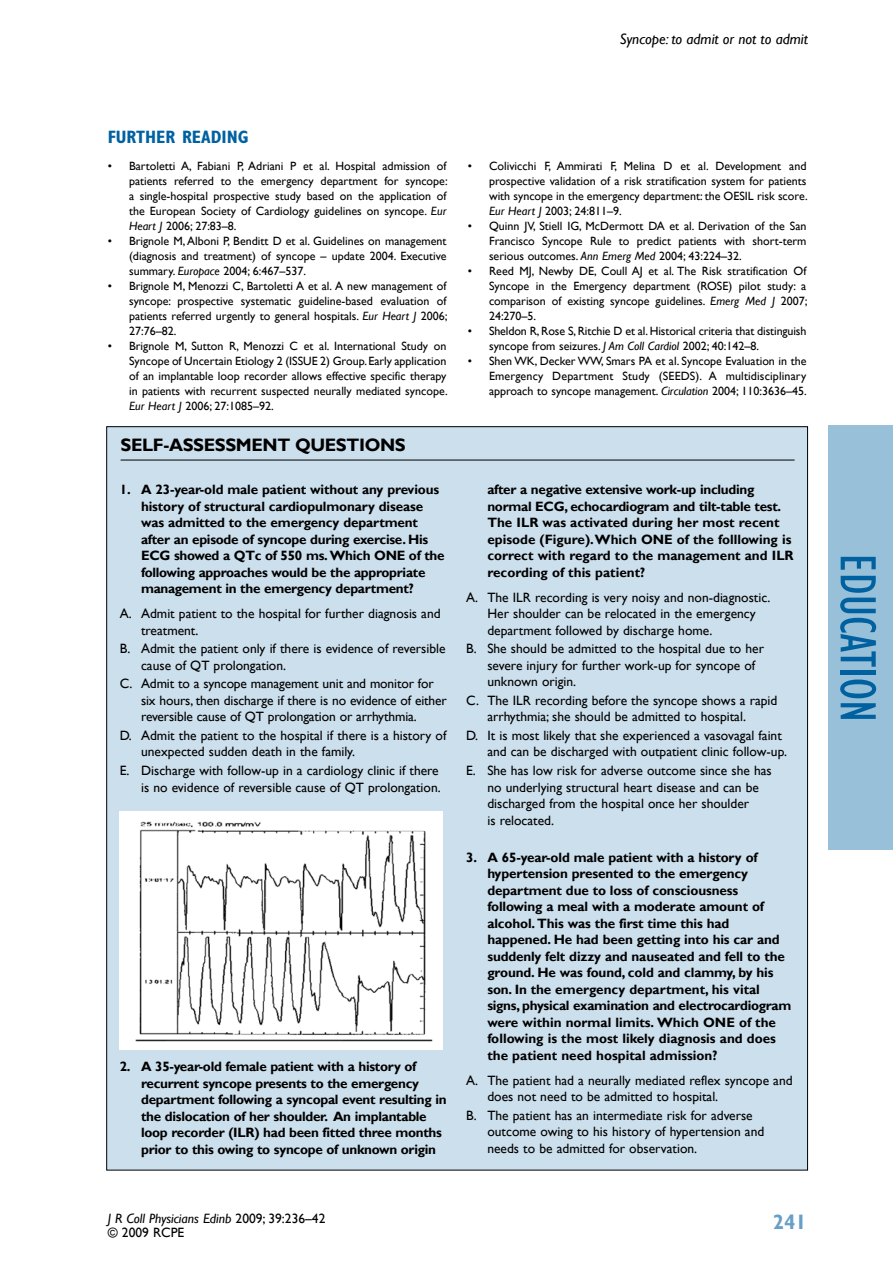
<style>
.page{position:relative;width:893px;height:1263px;background:#fff}
.page>*{position:absolute;margin:0;border:0;box-sizing:border-box;transform-origin:0 0}
.t1{font:condensed 52.5px "Gill Sans";color:#0061a1}
.t2{font:700 condensed 21px "Gill Sans";color:#66a0c7}
.t3{font:700 18px "Gill Sans";letter-spacing:-.02em;color:#000}
.t4{font:700 condensed 18px "Gill Sans";color:#0061a1}
.t5{font:italic 15px "Gill Sans";color:#000}
.t6{font:13.5px/16.5px "Gill Sans";color:#000}
.t7{font:700 13.5px/16.5px "Gill Sans";letter-spacing:-.01em;color:#000}
.t8{font:12px/15px "Gill Sans";color:#000;text-align:justify}
.s1{font-style:italic}
</style>
<div class="page">
<div style="left:829px;top:425px;width:64px;height:425px;background:#99c0d9"></div>
<div style="left:107px;top:427px;width:700px;height:743px;background:#ccdfec"></div>
<img style="left:120px;top:811px;width:322px;height:238px">
<hr style="left:121px;top:460px;width:674px;height:1px;background:#000">
<p class="t5" style="left:620px;top:31px;width:190px">Syncope: to admit or not to admit</p>
<h3 class="t4" style="left:108px;top:126px;width:142px">FURTHER READING</h3>
<p class="t8" style="left:129px;top:158px;width:320px;text-indent:-21px">• Bartoletti A, Fabiani P, Adriani P et al. Hospital admission of patients referred to the emergency department for syncope: a single-hospital prospective study based on the application of the European Society of Cardiology guidelines on syncope. <span class="s1">Eur Heart J</span> 2006; 27:83–8.</p>
<p class="t8" style="left:129px;top:233px;width:319px;text-indent:-21px">• Brignole M,Alboni P, Benditt D et al. Guidelines on management (diagnosis and treatment) of syncope – update 2004. Executive summary. <span class="s1">Europace</span> 2004; 6:467–537.</p>
<p class="t8" style="left:129px;top:278px;width:320px;text-indent:-21px">• Brignole M, Menozzi C, Bartoletti A et al. A new management of syncope: prospective systematic guideline-based evaluation of patients referred urgently to general hospitals. <span class="s1">Eur Heart J</span> 2006; 27:76–82.</p>
<p class="t8" style="left:129px;top:338px;width:320px;text-indent:-21px">• Brignole M, Sutton R, Menozzi C et al. International Study on Syncope of Uncertain Etiology 2 (ISSUE 2) Group. Early application of an implantable loop recorder allows effective specific therapy in patients with recurrent suspected neurally mediated syncope.<br><span class="s1">Eur Heart J</span> 2006; 27:1085–92.</p>
<h3 class="t3" style="left:121px;top:434px;width:238px">SELF-ASSESSMENT QUESTIO</h3>
<h3 class="t3" style="left:380px;top:434px;width:27px">NS</h3>
<p class="t7" style="left:141px;top:482px;width:305px;text-indent:-21px">1. A 23-year-old male patient without any previous history of structural cardiopulmonary disease was admitted to the emergency department after an episode of syncope during exercise. His ECG showed a QTc of 550 ms. Which ONE of the following approaches would be the appropriate management in the emergency department?</p>
<p class="t6" style="left:141px;top:605px;width:301px;text-indent:-21px">A. Admit patient to the hospital for further diagnosis and treatment.</p>
<p class="t6" style="left:141px;top:641px;width:306px;text-indent:-21px">B. Admit the patient only if there is evidence of reversible cause of QT prolongation.</p>
<p class="t6" style="left:141px;top:676px;width:307px;text-indent:-21px">C. Admit to a syncope management unit and monitor for six hours, then discharge if there is no evidence of either reversible cause of QT prolongation or arrhythmia.</p>
<p class="t6" style="left:141px;top:727px;width:307px;text-indent:-21px">D. Admit the patient to the hospital if there is a history of unexpected sudden death in the family.</p>
<p class="t6" style="left:120px;top:762px;width:322px;text-align:right">E. Discharge with follow-up in a cardiology clinic if there is no evidence of reversible cause of QT prolongation.</p>
<p class="t7" style="left:141px;top:1059px;width:307px;text-indent:-21px">2. A 35-year-old female patient with a history of recurrent syncope presents to the emergency department following a syncopal event resulting in the dislocation of her shoulder. An implantable loop recorder (ILR) had been fitted three months prior to this owing to syncope of unknown origin</p>
<p class="t8" style="left:489px;top:158px;width:320px;text-indent:-21px">• Colivicchi F, Ammirati F, Melina D et al. Development and prospective validation of a risk stratification system for patients with syncope in the emergency department: the OESIL risk score.<br><span class="s1">Eur Heart J</span> 2003; 24:811–9.</p>
<p class="t8" style="left:489px;top:218px;width:319px;text-indent:-21px">• Quinn JV, Stiell IG, McDermott DA et al. Derivation of the San Francisco Syncope Rule to predict patients with short-term serious outcomes. <span class="s1">Ann Emerg Med</span> 2004; 43:224–32.</p>
<p class="t8" style="left:489px;top:263px;width:320px;text-indent:-21px">• Reed MJ, Newby DE, Coull AJ et al. The Risk stratification Of Syncope in the Emergency department (ROSE) pilot study: a comparison of existing syncope guidelines. <span class="s1">Emerg Med J</span> 2007; 24:270–5.</p>
<p class="t8" style="left:489px;top:323px;width:319px;text-indent:-21px">• Sheldon R,Rose S,Ritchie D et al.Historical criteria that distinguish syncope from seizures. <span class="s1">J Am Coll Cardiol</span> 2002; 40:142–8.</p>
<p class="t8" style="left:489px;top:353px;width:319px;text-indent:-21px">• Shen WK, Decker WW, Smars PA et al. Syncope Evaluation in the Emergency Department Study (SEEDS). A multidisciplinary approach to syncope management. <span class="s1">Circulation</span> 2004; 110:3636–45.</p>
<p class="t7" style="left:487px;top:482px;width:308px">after a negative extensive work-up including normal ECG, echocardiogram and tilt-table test.<br>The ILR was activated during her most recent episode (Figure). Which ONE of the folllowing is correct with regard to the management and ILR recording of this patient?</p>
<p class="t6" style="left:487px;top:589px;width:285px;text-indent:-21px">A. The ILR recording is very noisy and non-diagnostic.<br>Her shoulder can be relocated in the emergency department followed by discharge home.</p>
<p class="t6" style="left:487px;top:641px;width:278px;text-indent:-21px">B. She should be admitted to the hospital due to her severe injury for further work-up for syncope of unknown origin.</p>
<p class="t6" style="left:487px;top:692px;width:292px;text-indent:-21px">C. The ILR recording before the syncope shows a rapid arrhythmia; she should be admitted to hospital.</p>
<p class="t6" style="left:487px;top:727px;width:301px;text-indent:-21px">D. It is most likely that she experienced a vasovagal faint and can be discharged with outpatient clinic follow-up.</p>
<p class="t6" style="left:487px;top:762px;width:286px;text-indent:-21px">E. She has low risk for adverse outcome since she has no underlying structural heart disease and can be discharged from the hospital once her shoulder<br>is relocated.</p>
<p class="t7" style="left:487px;top:849px;width:306px;text-indent:-21px">3. A 65-year-old male patient with a history of hypertension presented to the emergency department due to loss of consciousness following a meal with a moderate amount of alcohol. This was the first time this had happened. He had been getting into his car and suddenly felt dizzy and nauseated and fell to the ground. He was found, cold and clammy, by his son. In the emergency department, his vital signs, physical examination and electrocardiogram were within normal limits. Which ONE of the following is the most likely diagnosis and does the patient need hospital admission?</p>
<p class="t6" style="left:487px;top:1072px;width:307px;text-indent:-21px">A. The patient had a neurally mediated reflex syncope and does not need to be admitted to hospital.</p>
<p class="t6" style="left:487px;top:1107px;width:278px;text-indent:-21px">B. The patient has an intermediate risk for adverse outcome owing to his history of hypertension and needs to be admitted for observation.</p>
<p class="t6" style="left:108px;top:1211px;width:219px;line-height:14px"><span class="s1">J R Coll Physicians Edinb</span> 2009; 39:236–42 © 2009 RCPE</p>
<h2 class="t2" style="left:774px;top:1209px;width:34px">241</h2>
<h1 class="t1" style="left:889px;top:554px;width:170px;rotate:90deg">education</h1>
</div>
